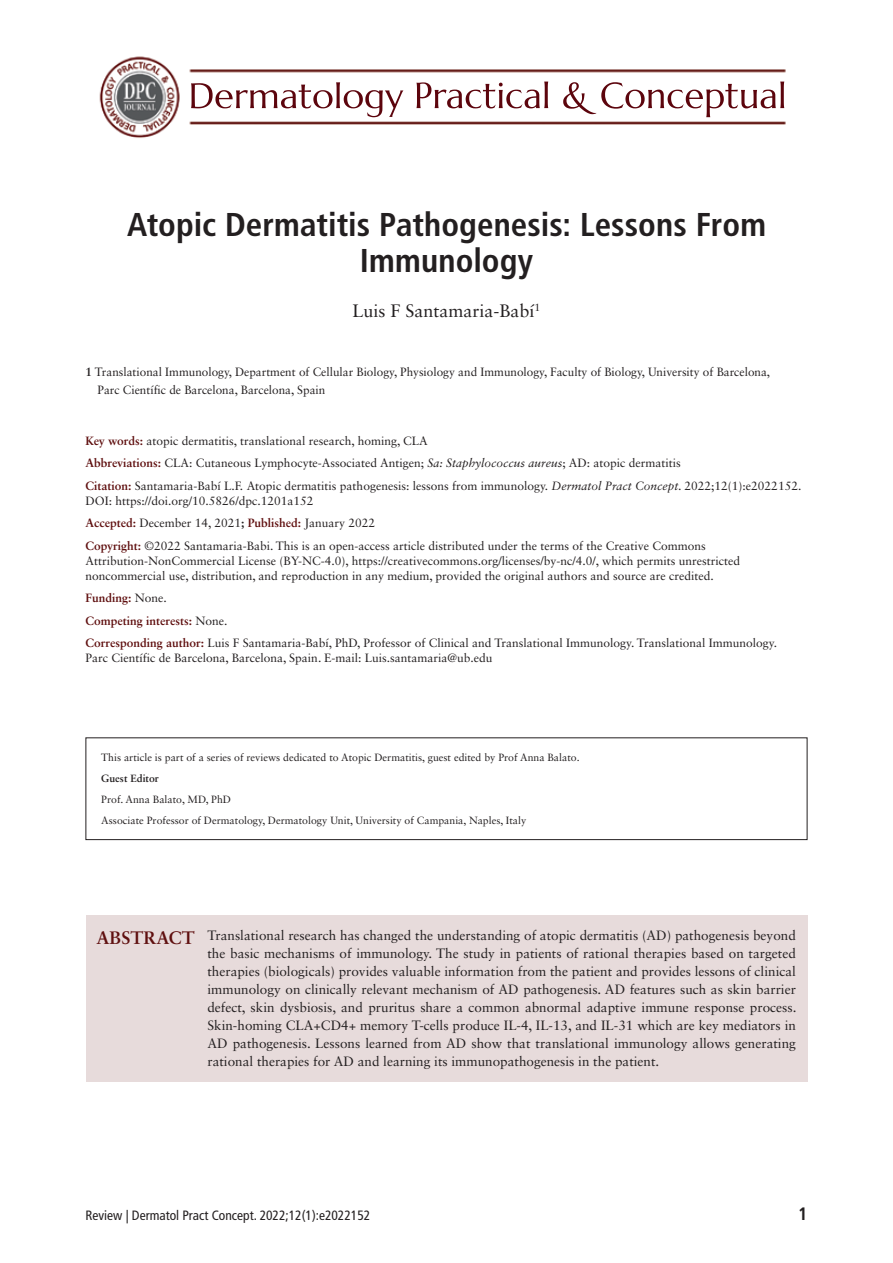
<style>
.page{position:relative;width:893px;height:1263px;background:#fff}
.page>*{position:absolute;margin:0;border:0;box-sizing:border-box;transform-origin:0 0}
.t1{font:700 condensed 33px/36px "Frutiger LT Std";color:#231f20;text-align:center}
.t2{font:18px "Sabon LT Std";color:#231f20}
.t3{font:700 18px "Sabon LT Std";color:#5f0f0f}
.t4{font:700 condensed 18px "Frutiger LT Std";color:#231f20}
.t5{font:13.5px/18px "Sabon LT Std";color:#231f20;text-align:justify}
.t6{font:condensed 13.5px "Frutiger LT Std";color:#231f20}
.t7{font:12px/22.5px "Sabon LT Std";color:#231f20}
.t8{font:10.5px/21px "Sabon LT Std";color:#231f20}
.t9{font:700 10.5px "Sabon LT Std";color:#231f20}
.s1{font-weight:700}
.s2{font-weight:700;color:#5f0f0f}
.s3{font-style:italic}
</style>
<div class="page">
<img style="left:99px;top:56px;width:687px;height:82px">
<img style="left:544px;top:82px;width:240px;height:32px">
<div style="left:86px;top:915px;width:722px;height:166px;background:#e7dbdb"></div>
<div style="left:86px;top:737px;width:721px;height:103px;border:1px solid #231f20"></div>
<h1 class="t1" style="left:127px;top:207px;width:640px">Atopic Dermatitis Pathogenesis: Lessons From<br>Immunology</h1>
<h2 class="t2" style="left:353px;top:300px;width:189px">Luis F Santamaria-Babí<sup>1</sup></h2>
<p class="t7" style="left:98px;top:363px;width:674px;line-height:18px;text-indent:-12px"><span class="s1">1</span> Translational Immunology, Department of Cellular Biology, Physiology and Immunology, Faculty of Biology, University of Barcelona,<br>Parc Científic de Barcelona, Barcelona, Spain</p>
<p class="t7" style="left:86px;top:429px;width:717px"><span class="s2">Key words:</span> atopic dermatitis, translational research, homing, CLA<br><span class="s2">Abbreviations:</span> CLA: Cutaneous Lymphocyte-Associated Antigen; <span class="s3">Sa: Staphylococcus aureus</span>; AD: atopic dermatitis<br><span class="s2">Citation:</span> Santamaria-Babí L.F. Atopic dermatitis pathogenesis: lessons from immunology. <span class="s3">Dermatol Pract Concept.</span> 2022;12(1):e2022152.</p>
<p class="t7" style="left:86px;top:489px;width:622px">DOI: https://doi.org/10.5826/dpc.1201a152<br><span class="s2">Accepted:</span> December 14, 2021<span class="s1">;</span> <span class="s2">Published:</span> January 2022<br><span class="s2">Copyright:</span> ©2022 Santamaria-Babi. This is an open-access article distributed under the terms of the Creative Commons</p>
<p class="t7" style="left:86px;top:553px;width:656px;line-height:15px">Attribution-NonCommercial License (BY-NC-4.0), https://creativecommons.org/licenses/by-nc/4.0/, which permits unrestricted noncommercial use, distribution, and reproduction in any medium, provided the original authors and source are credited.</p>
<p class="t7" style="left:86px;top:587px;width:693px"><span class="s2">Funding:</span> None.<br><span class="s2">Competing interests:</span> None.<br><span class="s2">Corresponding author:</span> Luis F Santamaria-Babí, PhD, Professor of Clinical and Translational Immunology. Translational Immunology.</p>
<p class="t7" style="left:86px;top:647px;width:408px">Parc Científic de Barcelona, Barcelona, Spain. E-mail: Luis.santamaria@ub.edu</p>
<p class="t8" style="left:101px;top:747px;width:480px">This article is part of a series of reviews dedicated to Atopic Dermatitis, guest edited by Prof Anna Balato.</p>
<p class="t9" style="left:101px;top:772px;width:59px">Guest Editor</p>
<p class="t8" style="left:101px;top:789px;width:427px">Prof. Anna Balato, MD, PhD<br>Associate Professor of Dermatology, Dermatology Unit, University of Campania, Naples, Italy</p>
<h2 class="t3" style="left:96px;top:926px;width:100px">ABSTRACT</h2>
<p class="t5" style="left:207px;top:926px;width:590px">Translational research has changed the understanding of atopic dermatitis (AD) pathogenesis beyond the basic mechanisms of immunology. The study in patients of rational therapies based on targeted therapies (biologicals) provides valuable information from the patient and provides lessons of clinical immunology on clinically relevant mechanism of AD pathogenesis. AD features such as skin barrier defect, skin dysbiosis, and pruritus share a common abnormal adaptive immune response process.<br>Skin-homing CLA+CD4+ memory T-cells produce IL-4, IL-13, and IL-31 which are key mediators in AD pathogenesis. Lessons learned from AD show that translational immunology allows generating rational therapies for AD and learning its immunopathogenesis in the patient.</p>
<p class="t6" style="left:86px;top:1208px;width:286px">Review | Dermatol Pract Concept. 2022;12(1):e2022152</p>
<h2 class="t4" style="left:798px;top:1203px;width:11px">1</h2>
</div>
